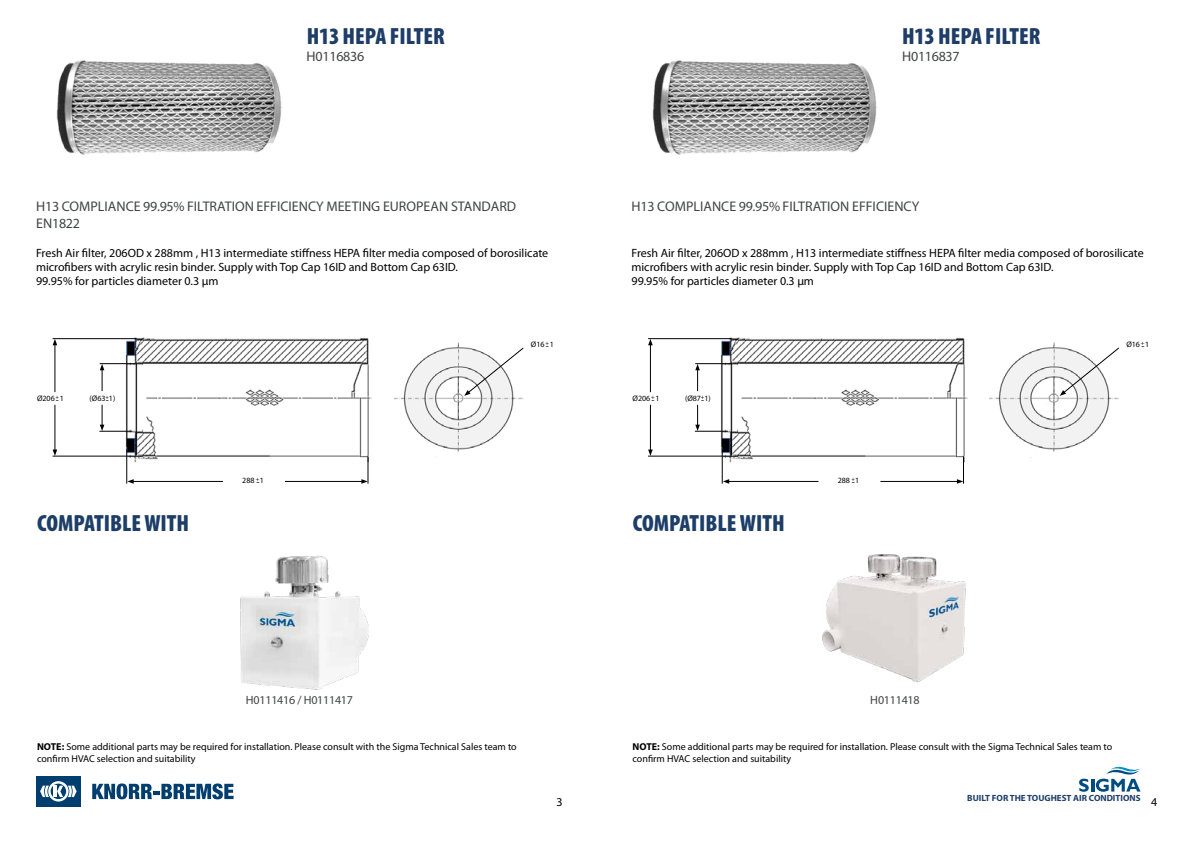
<style>
.page{position:relative;width:1191px;height:842px;background:#fff}
.page>*{position:absolute;margin:0;border:0;box-sizing:border-box;transform-origin:0 0}
.t1{font:900 condensed 23.5px "Myriad Pro";color:#1d3e68}
.t2{font:900 condensed 23.5px "Myriad Pro";color:#1e3d68}
.t3{font:14px/16.8px "Myriad Pro";color:#404542}
.t4{font:14px "Myriad Pro";letter-spacing:-.02em;color:#404542}
.t5{font:12px/14.4px "Myriad Pro";color:#000}
.t6{font:12px "Myriad Pro";letter-spacing:-.02em;color:#404542}
.t7{font:10px/12px "Myriad Pro";color:#000}
.t8{font:700 9px "Myriad Pro";color:#1e3d68}
.t9{font:8px "Myriad Pro";color:#000}
.t10{font:6px "Myriad Pro";color:#000}
.s1{font-weight:700}
.s2{font-weight:400;font-size:12px;color:#000}
</style>
<div class="page">
<svg style="left:92px;top:783px;width:142px;height:16px"></svg>
<div style="left:36px;top:776px;width:45px;height:30px;background:#003e70"></div>
<svg style="left:40px;top:781px;width:37px;height:20px"></svg>
<img style="left:56px;top:60px;width:226px;height:95px">
<img style="left:652px;top:60px;width:225px;height:95px">
<img style="left:100px;top:337px;width:272px;height:131px">
<img style="left:695px;top:337px;width:273px;height:131px">
<hr style="left:132px;top:481px;width:91px;height:1px;background:#000">
<svg style="left:127px;top:479px;width:7px;height:5px"></svg>
<hr style="left:727px;top:481px;width:91px;height:1px;background:#000">
<svg style="left:723px;top:479px;width:6px;height:5px"></svg>
<hr style="left:285px;top:481px;width:78px;height:1px;background:#000">
<svg style="left:361px;top:456px;width:8px;height:28px"></svg>
<hr style="left:880px;top:481px;width:78px;height:1px;background:#000">
<svg style="left:957px;top:456px;width:7px;height:28px"></svg>
<hr style="left:53px;top:456px;width:83px;height:1px;background:#000">
<hr style="left:648px;top:456px;width:83px;height:1px;background:#000">
<hr style="left:53px;top:338px;width:83px;height:1px;background:#000">
<hr style="left:648px;top:338px;width:83px;height:1px;background:#000">
<hr style="left:100px;top:363px;width:36px;height:1px;background:#000">
<hr style="left:695px;top:363px;width:36px;height:1px;background:#000">
<hr style="left:99px;top:431px;width:33px;height:1px;background:#000">
<hr style="left:695px;top:431px;width:33px;height:1px;background:#000">
<hr style="left:126px;top:450px;width:1px;height:34px;background:#000">
<hr style="left:722px;top:450px;width:1px;height:34px;background:#000">
<svg style="left:100px;top:364px;width:4px;height:27px"></svg>
<svg style="left:695px;top:364px;width:5px;height:27px"></svg>
<hr style="left:55px;top:344px;width:1px;height:48px;background:#000">
<svg style="left:53px;top:339px;width:4px;height:6px"></svg>
<hr style="left:650px;top:344px;width:1px;height:48px;background:#000">
<svg style="left:648px;top:339px;width:4px;height:6px"></svg>
<svg style="left:100px;top:405px;width:4px;height:26px"></svg>
<svg style="left:695px;top:405px;width:5px;height:26px"></svg>
<hr style="left:55px;top:405px;width:1px;height:46px;background:#000">
<svg style="left:53px;top:449px;width:4px;height:7px"></svg>
<hr style="left:650px;top:405px;width:1px;height:46px;background:#000">
<svg style="left:648px;top:449px;width:4px;height:7px"></svg>
<img style="left:394px;top:342px;width:129px;height:116px">
<img style="left:990px;top:342px;width:129px;height:116px">
<svg style="left:464px;top:347px;width:60px;height:49px"></svg>
<svg style="left:1059px;top:347px;width:60px;height:49px"></svg>
<img style="left:240px;top:555px;width:129px;height:135px">
<svg style="left:1079px;top:767px;width:61px;height:24px"></svg>
<img style="left:822px;top:554px;width:144px;height:129px">
<h1 class="t2" style="left:307px;top:23px;width:140px">H13 HEPA FILTER</h1>
<h1 class="t2" style="left:902px;top:23px;width:140px">H13 HEPA FILTER</h1>
<p class="t4" style="left:307px;top:48px;width:59px">H0116836</p>
<p class="t4" style="left:902px;top:48px;width:59px">H0116837</p>
<p class="t3" style="left:36px;top:198px;width:481px">H13 COMPLIANCE 99.95% FILTRATION EFFICIENCY MEETING EUROPEAN STANDARD<br>EN1822</p>
<p class="t3" style="left:631px;top:198px;width:289px">H13 COMPLIANCE 99.95% FILTRATION EFFICIENCY</p>
<p class="t5" style="left:36px;top:245px;width:514px">Fresh Air filter, 206OD x 288mm , H13 intermediate stiffness HEPA filter media composed of borosilicate microfibers with acrylic resin binder. Supply with Top Cap 16ID and Bottom Cap 63ID.<br>99.95% for particles diameter 0.3 μm</p>
<p class="t5" style="left:631px;top:245px;width:514px">Fresh Air filter, 206OD x 288mm , H13 intermediate stiffness HEPA filter media composed of borosilicate microfibers with acrylic resin binder. Supply with Top Cap 16ID and Bottom Cap 63ID.<br>99.95% for particles diameter 0.3 μm</p>
<p class="t9" style="left:531px;top:340px;width:24px">Ø16 1</p>
<p class="t9" style="left:1126px;top:340px;width:24px">Ø16 1</p>
<p class="t10" style="left:545px;top:340px;width:5px">+</p>
<p class="t10" style="left:1141px;top:340px;width:5px">+</p>
<p class="t7" style="left:546px;top:340px;width:5px">-</p>
<p class="t7" style="left:1141px;top:340px;width:5px">-</p>
<p class="t9" style="left:37px;top:393px;width:29px">Ø206 1</p>
<p class="t9" style="left:90px;top:393px;width:27px">(Ø63 1)</p>
<p class="t10" style="left:105px;top:394px;width:5px">+</p>
<p class="t9" style="left:632px;top:393px;width:29px">Ø206 1</p>
<p class="t9" style="left:685px;top:393px;width:27px">(Ø87 1)</p>
<p class="t10" style="left:701px;top:394px;width:5px">+</p>
<p class="t10" style="left:56px;top:394px;width:5px">+</p>
<p class="t10" style="left:651px;top:394px;width:5px">+</p>
<p class="t7" style="left:56px;top:394px;width:5px">-</p>
<p class="t7" style="left:651px;top:394px;width:5px">-</p>
<p class="t7" style="left:106px;top:394px;width:5px">-</p>
<p class="t7" style="left:701px;top:394px;width:5px">-</p>
<p class="t9" style="left:242px;top:475px;width:23px">288 1</p>
<p class="t9" style="left:837px;top:475px;width:23px">288 1</p>
<p class="t10" style="left:256px;top:475px;width:5px">+</p>
<p class="t10" style="left:851px;top:475px;width:5px">+</p>
<p class="t7" style="left:256px;top:475px;width:5px">-</p>
<p class="t7" style="left:852px;top:475px;width:5px">-</p>
<h1 class="t1" style="left:37px;top:510px;width:153px">COMPATIBLE WITH</h1>
<h1 class="t1" style="left:633px;top:510px;width:153px">COMPATIBLE WITH</h1>
<p class="t6" style="left:246px;top:692px;width:109px">H0111416 / H0111417</p>
<p class="t6" style="left:870px;top:692px;width:51px">H0111418</p>
<p class="t7" style="left:37px;top:741px;width:481px"><span class="s1">NOTE:</span> Some additional parts may be required for installation. Please consult with the Sigma Technical Sales team to confirm HVAC selection and suitability</p>
<p class="t7" style="left:632px;top:741px;width:481px"><span class="s1">NOTE:</span> Some additional parts may be required for installation. Please consult with the Sigma Technical Sales team to confirm HVAC selection and suitability</p>
<p class="t5" style="left:556px;top:794px;width:8px">3</p>
<p class="t8" style="left:967px;top:792px;width:192px">BUILT FOR THE TOUGHEST AIR CONDITIONS <span class="s2">4</span></p>
</div>
